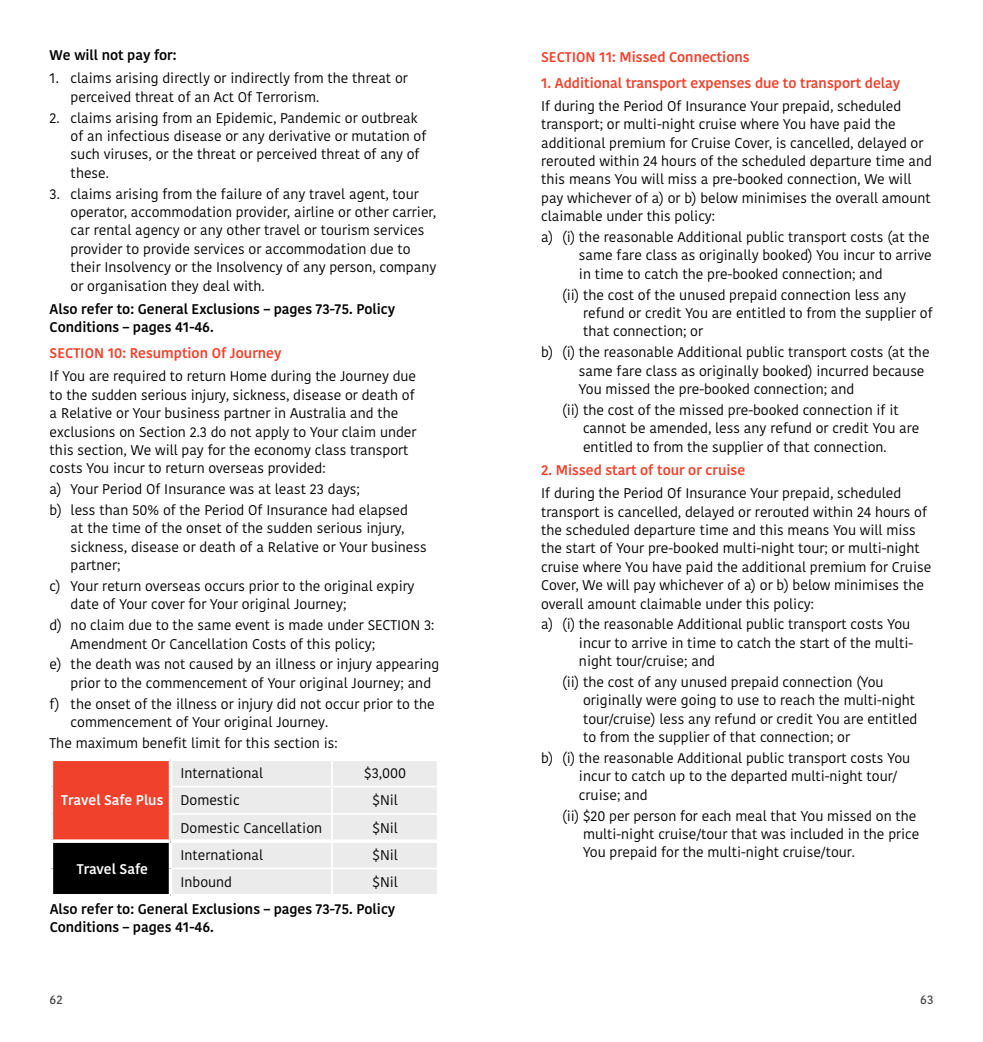
<style>
.page{position:relative;width:983px;height:1042px;background:#fff}
.page>*{position:absolute;margin:0;border:0;box-sizing:border-box;transform-origin:0 0}
.t1{font:14px/18.4px "Kohinoor";color:#000}
.t2{font:500 14px/18.4px "Kohinoor";color:#000}
.t3{font:500 14px "Kohinoor";color:#ef412c}
.t4{font:500 14px "Kohinoor";color:#fff}
.t5{font:600 12.25px "Kohinoor";color:#414042}
</style>
<div class="page">
<div style="left:51px;top:759px;width:119px;height:82px;background:#ef412c"></div>
<div style="left:172px;top:761px;width:265px;height:133px;background:#ebebec"></div>
<div style="left:51px;top:841px;width:119px;height:55px;background:#000"></div>
<hr style="left:50px;top:894px;width:120px;height:3px;background:#fff">
<hr style="left:331px;top:761px;width:2px;height:25px;background:#fff">
<hr style="left:172px;top:786px;width:160px;height:1px;background:#fff">
<hr style="left:332px;top:786px;width:105px;height:1px;background:#fff">
<hr style="left:331px;top:787px;width:2px;height:26px;background:#fff">
<hr style="left:172px;top:813px;width:160px;height:2px;background:#fff">
<hr style="left:332px;top:813px;width:105px;height:2px;background:#fff">
<hr style="left:331px;top:815px;width:2px;height:24px;background:#fff">
<hr style="left:331px;top:843px;width:2px;height:24px;background:#fff">
<hr style="left:172px;top:867px;width:160px;height:2px;background:#fff">
<hr style="left:332px;top:867px;width:105px;height:2px;background:#fff">
<hr style="left:331px;top:869px;width:2px;height:25px;background:#fff">
<svg style="left:51px;top:839px;width:119px;height:4px"></svg>
<hr style="left:170px;top:839px;width:162px;height:4px;background:#fff">
<hr style="left:332px;top:839px;width:108px;height:4px;background:#fff">
<hr style="left:50px;top:757px;width:120px;height:4px;background:#fff">
<hr style="left:50px;top:761px;width:3px;height:25px;background:#fff">
<hr style="left:169px;top:761px;width:3px;height:25px;background:#fff">
<hr style="left:50px;top:786px;width:3px;height:28px;background:#fff">
<hr style="left:169px;top:786px;width:3px;height:28px;background:#fff">
<hr style="left:50px;top:814px;width:3px;height:25px;background:#fff">
<hr style="left:169px;top:814px;width:3px;height:25px;background:#fff">
<hr style="left:50px;top:843px;width:3px;height:25px;background:#fff">
<hr style="left:169px;top:843px;width:3px;height:25px;background:#fff">
<hr style="left:50px;top:868px;width:3px;height:26px;background:#fff">
<hr style="left:169px;top:868px;width:3px;height:26px;background:#fff">
<p class="t2" style="left:50px;top:46px;width:128px">We will not pay for:</p>
<p class="t1" style="left:71px;top:70px;width:339px;text-indent:-21px">1. claims arising directly or indirectly from the threat or perceived threat of an Act Of Terrorism.</p>
<p class="t1" style="left:71px;top:109px;width:357px;text-indent:-21px">2. claims arising from an Epidemic, Pandemic or outbreak of an infectious disease or any derivative or mutation of such viruses, or the threat or perceived threat of any of these.</p>
<p class="t1" style="left:71px;top:185px;width:367px;text-indent:-21px">3. claims arising from the failure of any travel agent, tour operator, accommodation provider, airline or other carrier, car rental agency or any other travel or tourism services provider to provide services or accommodation due to their Insolvency or the Insolvency of any person, company or organisation they deal with.</p>
<p class="t2" style="left:50px;top:300px;width:347px">Also refer to: General Exclusions – pages 73-75. Policy<br>Conditions – pages 41-46.</p>
<p class="t3" style="left:50px;top:344px;width:233px">SECTION 10: Resumption Of Journey</p>
<p class="t1" style="left:50px;top:368px;width:368px">If You are required to return Home during the Journey due to the sudden serious injury, sickness, disease or death of a Relative or Your business partner in Australia and the exclusions on Section 2.3 do not apply to Your claim under this section, We will pay for the economy class transport costs You incur to return overseas provided:</p>
<p class="t1" style="left:50px;top:479px;width:360px;line-height:20.8px">a) Your Period Of Insurance was at least 23 days;<br>b) less than 50% of the Period Of Insurance had elapsed</p>
<p class="t1" style="left:71px;top:519px;width:357px">at the time of the onset of the sudden serious injury, sickness, disease or death of a Relative or Your business partner;</p>
<p class="t1" style="left:71px;top:577px;width:345px;text-indent:-21px">c) Your return overseas occurs prior to the original expiry date of Your cover for Your original Journey;</p>
<p class="t1" style="left:71px;top:616px;width:365px;text-indent:-21px">d) no claim due to the same event is made under SECTION 3:<br>Amendment Or Cancellation Costs of this policy;</p>
<p class="t1" style="left:71px;top:656px;width:370px;text-indent:-21px">e) the death was not caused by an illness or injury appearing prior to the commencement of Your original Journey; and</p>
<p class="t1" style="left:71px;top:695px;width:365px;text-indent:-21px">f) the onset of the illness or injury did not occur prior to the commencement of Your original Journey.</p>
<p class="t1" style="left:50px;top:734px;width:289px">The maximum benefit limit for this section is:</p>
<p class="t4" style="left:61px;top:792px;width:104px">Travel Safe Plus</p>
<p class="t1" style="left:180px;top:764px;width:84px">International</p>
<p class="t1" style="left:364px;top:764px;width:43px">$3,000</p>
<p class="t1" style="left:180px;top:791px;width:61px">Domestic</p>
<p class="t1" style="left:372px;top:791px;width:27px">$Nil</p>
<p class="t1" style="left:180px;top:819px;width:143px">Domestic Cancellation</p>
<p class="t1" style="left:372px;top:819px;width:27px">$Nil</p>
<p class="t1" style="left:180px;top:846px;width:84px">International</p>
<p class="t1" style="left:372px;top:846px;width:27px">$Nil</p>
<p class="t1" style="left:180px;top:873px;width:53px">Inbound</p>
<p class="t1" style="left:372px;top:873px;width:27px">$Nil</p>
<p class="t2" style="left:50px;top:900px;width:347px">Also refer to: General Exclusions – pages 73-75. Policy<br>Conditions – pages 41-46.</p>
<p class="t4" style="left:77px;top:860px;width:73px">Travel Safe</p>
<p class="t3" style="left:541px;top:48px;width:210px">SECTION 11: Missed Connections</p>
<p class="t3" style="left:541px;top:74px;width:360px">1. Additional transport expenses due to transport delay</p>
<p class="t1" style="left:541px;top:97px;width:392px">If during the Period Of Insurance Your prepaid, scheduled transport; or multi-night cruise where You have paid the additional premium for Cruise Cover, is cancelled, delayed or rerouted within 24 hours of the scheduled departure time and this means You will miss a pre-booked connection, We will pay whichever of a) or b) below minimises the overall amount claimable under this policy:</p>
<p class="t1" style="left:579px;top:228px;width:354px;text-indent:-38px">a) (i) the reasonable Additional public transport costs (at the same fare class as originally booked) You incur to arrive in time to catch the pre-booked connection; and</p>
<p class="t1" style="left:583px;top:286px;width:351px;text-indent:-21px">(ii) the cost of the unused prepaid connection less any refund or credit You are entitled to from the supplier of that connection; or</p>
<p class="t1" style="left:579px;top:343px;width:352px;text-indent:-38px">b) (i) the reasonable Additional public transport costs (at the same fare class as originally booked) incurred because<br>You missed the pre-booked connection; and</p>
<p class="t1" style="left:583px;top:401px;width:338px;text-indent:-21px">(ii) the cost of the missed pre-booked connection if it cannot be amended, less any refund or credit You are entitled to from the supplier of that connection.</p>
<p class="t3" style="left:541px;top:461px;width:205px">2. Missed start of tour or cruise</p>
<p class="t1" style="left:541px;top:484px;width:391px">If during the Period Of Insurance Your prepaid, scheduled transport is cancelled, delayed or rerouted within 24 hours of the scheduled departure time and this means You will miss the start of Your pre-booked multi-night tour; or multi-night cruise where You have paid the additional premium for Cruise Cover, We will pay whichever of a) or b) below minimises the overall amount claimable under this policy:</p>
<p class="t1" style="left:579px;top:616px;width:335px;text-indent:-38px">a) (i) the reasonable Additional public transport costs You incur to arrive in time to catch the start of the multi&shy;night tour/cruise; and</p>
<p class="t1" style="left:583px;top:673px;width:336px;text-indent:-21px">(ii) the cost of any unused prepaid connection (You originally were going to use to reach the multi-night tour/cruise) less any refund or credit You are entitled to from the supplier of that connection; or</p>
<p class="t1" style="left:579px;top:749px;width:332px;text-indent:-38px">b) (i) the reasonable Additional public transport costs You incur to catch up to the departed multi-night tour/ cruise; and</p>
<p class="t1" style="left:583px;top:807px;width:338px;text-indent:-21px">(ii) $20 per person for each meal that You missed on the multi-night cruise/tour that was included in the price<br>You prepaid for the multi-night cruise/tour.</p>
<p class="t5" style="left:50px;top:991px;width:14px">62</p>
<p class="t5" style="left:920px;top:991px;width:15px">63</p>
</div>
